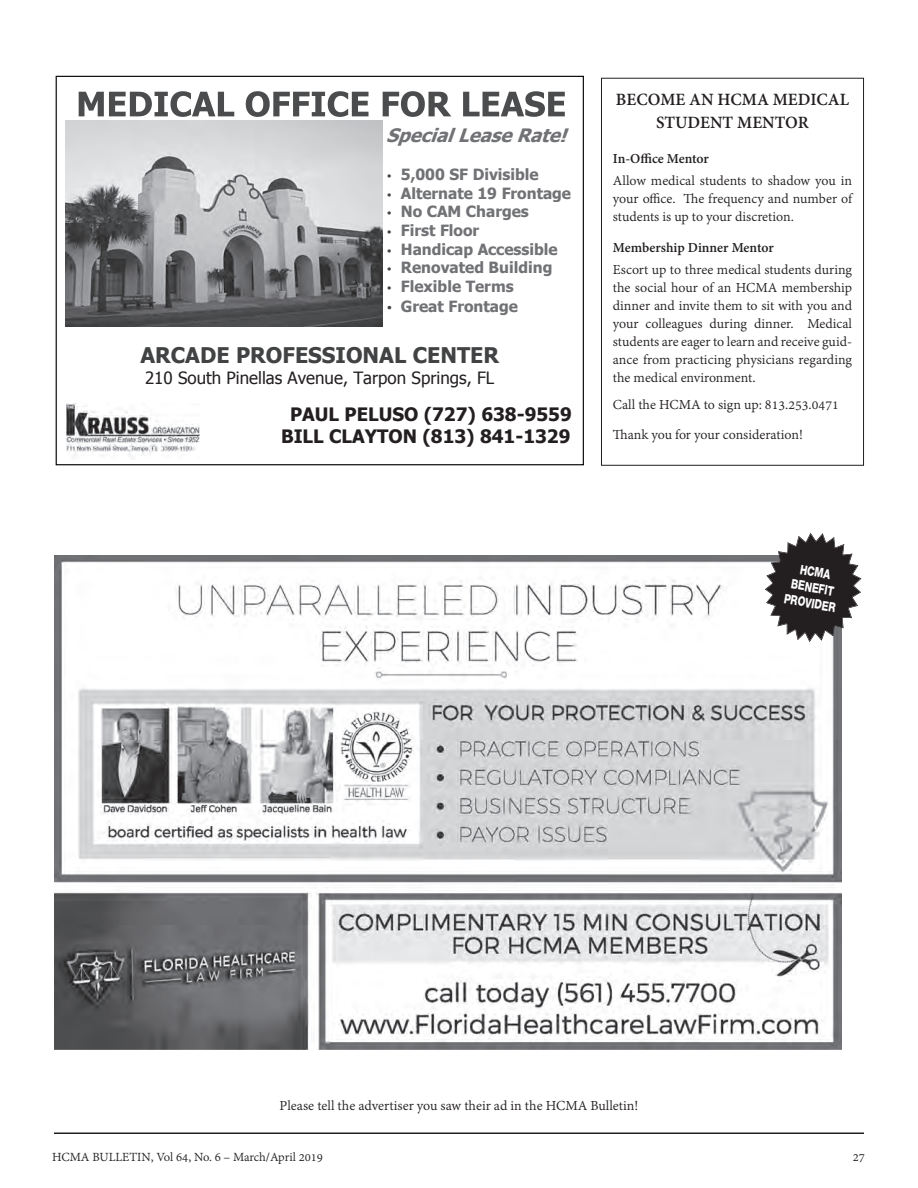
<style>
.page{position:relative;width:918px;height:1188px;background:#fff}
.page>*{position:absolute;margin:0;border:0;box-sizing:border-box;transform-origin:0 0}
.t1{font:700 21.6px "Tahoma";color:#414243}
.HCMA_Body_Copy{font:700 18.75px/22.5px "Adobe Devanagari";color:#231f20;text-align:center}
.t2{font:700 18.45px/22.2px "Tahoma";color:#231f20;text-align:center}
.t3{font:italic 700 18.45px "Tahoma";color:#717275}
.t4{font:16.95px "Tahoma";color:#231f20}
.t5{font:700 15.45px "Tahoma";color:#717275}
.HCMA_Body_Copy-2{font:15px/18px "Adobe Devanagari";color:#231f20;text-align:justify}
.HCMA_Body_Copy-3{font:700 15px "Adobe Devanagari";color:#231f20}
.t6{font:13.5px "Adobe Devanagari";color:#231f20}
.t7{font:800 13.2px/15.8px "Helvetica Neue";color:#fff;text-align:center;scale:.75 1}
.s1{font-family:"Myriad Pro";font-weight:400;color:#414243}
.s2{font-family:"Myriad Pro";font-weight:400;font-size:16.95px;color:#414243}
</style>
<div class="page">
<hr style="left:54px;top:1132px;width:810px;height:2px;background:#231f20">
<img style="left:54px;top:556px;width:787px;height:493px">
<svg style="left:765px;top:533px;width:96px;height:109px"></svg>
<img style="left:65px;top:121px;width:317px;height:205px">
<svg style="left:79px;top:91px;width:155px;height:26px"></svg>
<svg style="left:246px;top:91px;width:123px;height:26px"></svg>
<svg style="left:383px;top:91px;width:68px;height:26px"></svg>
<svg style="left:463px;top:91px;width:102px;height:26px"></svg>
<img style="left:66px;top:404px;width:133px;height:52px">
<div style="left:601px;top:78px;width:263px;height:388px;border:1px solid #231f20"></div>
<p class="t3" style="left:386px;top:122px;width:189px">SpecialLeaseRate!</p>
<p class="t5" style="left:387px;top:163px;width:153px"><span class="s1">•</span> 5,000 SF Divisible</p>
<p class="t5" style="left:387px;top:182px;width:186px"><span class="s1">•</span> Alternate 19 Frontage</p>
<p class="t5" style="left:387px;top:201px;width:143px"><span class="s1">•</span> No CAM Charges</p>
<p class="t5" style="left:387px;top:219px;width:94px"><span class="s1">•</span> First Floor</p>
<p class="t5" style="left:387px;top:238px;width:172px"><span class="s1">•</span> Handicap Accessible</p>
<p class="t5" style="left:387px;top:257px;width:167px"><span class="s1">•</span> Renovated Building</p>
<p class="t5" style="left:387px;top:275px;width:128px"><span class="s1">•</span> Flexible Terms</p>
<p class="t5" style="left:387px;top:296px;width:132px"><span class="s2">•</span> Great Frontage</p>
<p class="t1" style="left:140px;top:340px;width:360px">ARCADE PROFESSIONAL CENTER</p>
<p class="t4" style="left:145px;top:367px;width:351px">210 South Pinellas Avenue, Tarpon Springs, FL</p>
<p class="t2" style="left:281px;top:402px;width:292px">PAU PL E UL SO 7( 27 6) 38 9- 559<br>BILL CLAYTON (813) 841-1329</p>
<p class="HCMA_Body_Copy" style="left:616px;top:90px;width:235px">BECOME AN HCMA MEDICAL<br>STUDENT MENTOR</p>
<p class="HCMA_Body_Copy-3" style="left:613px;top:149px;width:98px">In-Office Mentor</p>
<p class="HCMA_Body_Copy-2" style="left:613px;top:173px;width:241px">Allow medical students to shadow you in your office. The frequency and number of students is up to your discretion.</p>
<p class="HCMA_Body_Copy-3" style="left:613px;top:239px;width:162px">Membership Dinner Mentor</p>
<p class="HCMA_Body_Copy-2" style="left:613px;top:262px;width:241px">Escort up to three medical students during the social hour of an HCMA membership dinner and invite them to sit with you and your colleagues during dinner. Medical students are eager to learn and receive guid&shy;ance from practicing physicians regarding the medical environment.</p>
<p class="HCMA_Body_Copy-2" style="left:613px;top:396px;width:227px">Call the HCMA to sign up: 813.253.0471</p>
<p class="HCMA_Body_Copy-2" style="left:613px;top:427px;width:191px">Thank you for your consideration!</p>
<p class="t7" style="left:791px;top:559px;width:71px;rotate:10deg">HCM A<br>BENEFIT<br>PROVIDER</p>
<p class="HCMA_Body_Copy-2" style="left:280px;top:1098px;width:360px">Please tell the advertiser you saw their ad in the HCMA Bulletin!</p>
<p class="t6" style="left:52px;top:1149px;width:272px">HCMA BULLETIN, Vol 64, No. 6 – March/April 2019</p>
<p class="t6" style="left:853px;top:1149px;width:14px">27</p>
</div>
